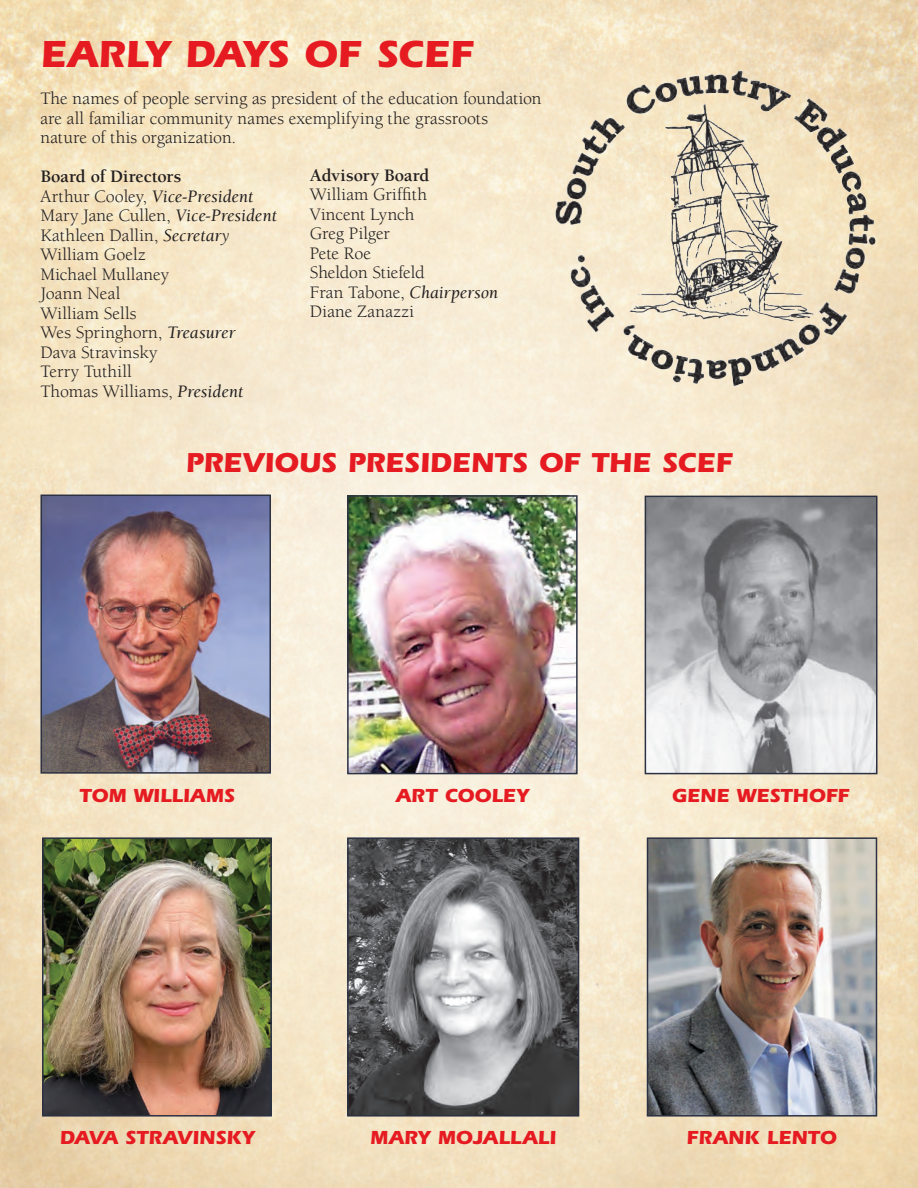
<style>
.page{position:relative;width:918px;height:1188px;background:#fff}
.page>*{position:absolute;margin:0;border:0;box-sizing:border-box;transform-origin:0 0}
.t1{font:700 39px "ITC Eras Std";letter-spacing:-.01em;color:#e51b21}
.t2{font:700 28.35px "ITC Eras Std";letter-spacing:-.005em;color:#e51b21}
.t3{font:700 19.5px "ITC Eras Std";color:#e51b21}
.t4{font:700 19.5px "ITC Eras Std";letter-spacing:.02em;color:#e51b21}
.t5{font:18px/19.5px "Berkeley Std";letter-spacing:.005em;color:#231f20}
.t6{font:700 18px "Berkeley Std";color:#231f20}
.s1{font-weight:700}
.s2{font-style:italic}
</style>
<div class="page">
<img style="left:0;top:0;width:918px;height:1188px">
<img style="left:350px;top:498px;width:225px;height:273px">
<div style="left:347px;top:495px;width:231px;height:279px;border:2px solid #2b3143"></div>
<img style="left:45px;top:840px;width:224px;height:274px">
<div style="left:42px;top:837px;width:230px;height:280px;border:2px solid #2b3143"></div>
<img style="left:650px;top:840px;width:224px;height:274px">
<div style="left:647px;top:837px;width:230px;height:280px;border:2px solid #2b3143"></div>
<img style="left:648px;top:499px;width:227px;height:272px">
<div style="left:645px;top:496px;width:233px;height:278px;border:2px solid #2b3143"></div>
<img style="left:350px;top:840px;width:226px;height:274px">
<div style="left:347px;top:837px;width:232px;height:280px;border:2px solid #2b3143"></div>
<img style="left:43px;top:498px;width:225px;height:273px">
<div style="left:40px;top:495px;width:231px;height:279px;border:2px solid #2b3143"></div>
<img style="left:525px;top:47px;width:375px;height:354px">
<h1 class="t1" style="left:40px;top:31px;width:435px">EARLY DAYS OF SCEF</h1>
<p class="t5" style="left:40px;top:89px;width:503px">The names of people serving as president of the education foundation are all familiar community names exemplifying the grassroots<br>nature of this organization.</p>
<p class="t5" style="left:40px;top:167px;width:238px"><span class="s1">Board of Directors<br></span>Arthur Cooley, <span class="s2">Vice-President<br></span>Mary Jane Cullen, <span class="s2">Vice-President<br></span>Kathleen Dallin, <span class="s2">Secretar</span><span class="s2">y<br></span>William Goelz<br>Michael Mullaney<br>Joann Neal<br>William Sells<br>Wes Springhorn, <span class="s2">Treasurer<br></span>Dava Stravinsky<br>Terry Tuthill<br>Thomas Williams, <span class="s2">President</span></p>
<p class="t6" style="left:310px;top:166px;width:121px">Advisory Board</p>
<p class="t5" style="left:310px;top:185px;width:190px">William Griffith<br>Vincent Lynch<br>Greg Pilger<br>Pete Roe<br>Sheldon Stiefeld<br>Fran Tabone, <span class="s2">Chairperson<br></span>Diane Zanazzi</p>
<h2 class="t2" style="left:186px;top:446px;width:549px">PREVIOUS PRESIDENTS OF THE SCEF</h2>
<p class="t3" style="left:80px;top:784px;width:157px">TOM WILLIAMS</p>
<p class="t3" style="left:396px;top:784px;width:135px">ART COOLEY</p>
<p class="t3" style="left:672px;top:784px;width:179px">GENE WESTHOFF</p>
<p class="t3" style="left:60px;top:1126px;width:197px">DAVA STRAVINSKY</p>
<p class="t4" style="left:370px;top:1126px;width:188px">MARY MOJALLALI</p>
<p class="t3" style="left:687px;top:1126px;width:152px">FRANK LENTO</p>
</div>
